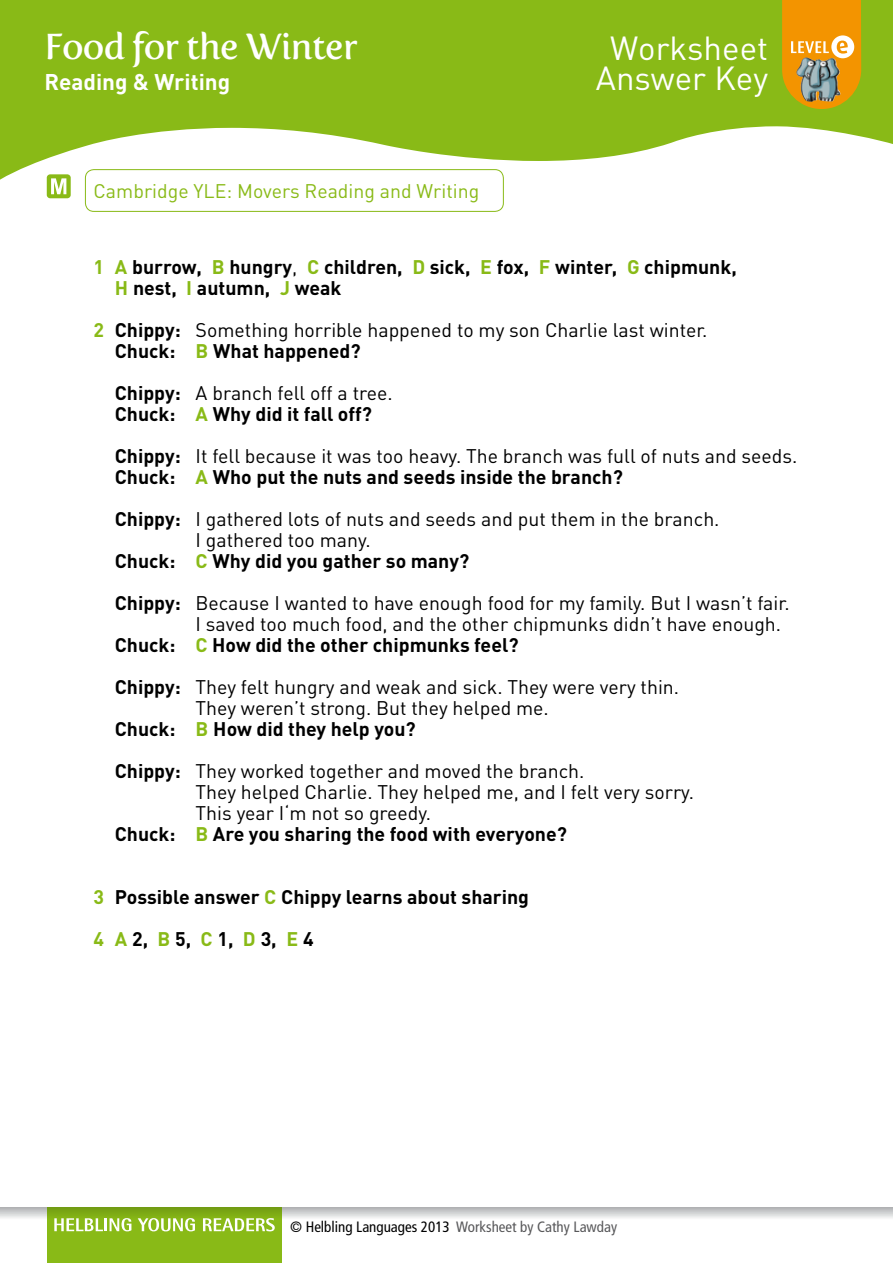
<style>
.page{position:relative;width:893px;height:1263px;background:#fff}
.page>*{position:absolute;margin:0;border:0;box-sizing:border-box;transform-origin:0 0}
.t1{font:36px "Fertigo Pro";letter-spacing:-.02em;color:#fff}
.t2{font:33px/30px "DINOT";color:#fff;text-align:center}
.t3{font:700 22.5px "DINOT";color:#fff}
.t4{font:19.5px/21px "DINOT";color:#000}
.t5{font:700 19.5px/21px "DINOT";color:#000}
.t6{font:19.5px "DINOT";color:#89ba17}
.t7{font:condensed 15px "Frutiger";color:#000}
.s1{color:#89ba17}
.s2{font-weight:400}
.s3{font-weight:700;color:#89ba17}
.s4{font-weight:700}
.s5{color:#58585a}
</style>
<div class="page">
<svg style="left:0;top:0;width:893px;height:180px;fill:#89ba17"></svg>
<svg style="left:782px;top:0;width:79px;height:109px;background:#e9a016"></svg>
<img style="left:796px;top:57px;width:45px;height:45px">
<div style="left:47px;top:174px;width:24px;height:24px;background:#89ba17;border-radius:3px"></div>
<svg style="left:51px;top:178px;width:15px;height:16px"></svg>
<div style="left:47px;top:1208px;width:234px;height:55px;background:#89ba17"></div>
<svg style="left:0;top:1208px;width:893px;height:29px"></svg>
<svg style="left:203px;top:1218px;width:72px;height:13px"></svg>
<div style="left:85px;top:169px;width:419px;height:43px;border:1px solid #89ba17;border-radius:9px"></div>
<h1 class="t1" style="left:44px;top:25px;width:315px">Food for the Winter</h1>
<p class="t3" style="left:44px;top:67px;width:187px">Reading &amp; Writing</p>
<p class="t6" style="left:94px;top:178px;width:387px">Cambridge YLE: Movers Reading and Writing</p>
<h2 class="t2" style="left:596px;top:32px;width:174px">Worksheet<br>Answer Key</h2>
<p class="t5" style="left:115px;top:256px;width:623px;text-indent:-21px"><span class="s1">1 A</span> burrow, <span class="s1">B</span> hungry<span class="s2">,</span> <span class="s1">C</span> children, <span class="s1">D</span> sick, <span class="s1">E</span> fox, <span class="s1">F</span> winter, <span class="s1">G</span> chipmunk,<br><span class="s1">H</span> nest, <span class="s1">I</span> autumn, <span class="s1">J</span> weak</p>
<p class="t4" style="left:115px;top:319px;width:594px;text-indent:-21px"><span class="s3">2</span> <span class="s4">Chippy:</span> Something horrible happened to my son Charlie last winter.<br><span class="s4">Chuck:</span> <span class="s3">B</span> <span class="s4">What happened?</span></p>
<p class="t5" style="left:115px;top:382px;width:279px">Chippy: <span class="s2">A branch fell off a tree.<br></span>Chuck: <span class="s1">A</span> Why did it fall off?</p>
<p class="t4" style="left:115px;top:445px;width:684px"><span class="s4">Chippy:</span> It fell because it was too heavy. The branch was full of nuts and seeds.<br><span class="s4">Chuck:</span> <span class="s3">A</span> <span class="s4">Who put the nuts and seeds inside the branch?</span></p>
<p class="t4" style="left:115px;top:508px;width:606px"><span class="s4">Chippy:</span> I gathered lots of nuts and seeds and put them in the branch.</p>
<p class="t4" style="left:196px;top:529px;width:177px">I gathered too many.</p>
<p class="t5" style="left:115px;top:550px;width:356px">Chuck: <span class="s1">C</span> Why did you gather so many?</p>
<p class="t4" style="left:115px;top:592px;width:676px"><span class="s4">Chippy:</span> Because I wanted to have enough food for my family. But I wasn’t fair.</p>
<p class="t4" style="left:196px;top:613px;width:587px">I saved too much food, and the other chipmunks didn’t have enough.</p>
<p class="t5" style="left:115px;top:634px;width:405px">Chuck: <span class="s1">C</span> How did the other chipmunks feel?</p>
<p class="t4" style="left:115px;top:676px;width:566px"><span class="s4">Chippy:</span> They felt hungry and weak and sick. They were very thin.</p>
<p class="t4" style="left:196px;top:697px;width:355px">They weren’t strong. But they helped me.</p>
<p class="t5" style="left:115px;top:718px;width:302px">Chuck: <span class="s1">B</span> How did they help you?</p>
<p class="t4" style="left:115px;top:760px;width:471px"><span class="s4">Chippy:</span> They worked together and moved the branch.</p>
<p class="t4" style="left:196px;top:781px;width:500px">They helped Charlie. They helped me, and I felt very sorry.</p>
<p class="t4" style="left:196px;top:802px;width:237px">This year I‘m not so greedy.</p>
<p class="t5" style="left:115px;top:823px;width:454px">Chuck: <span class="s1">B</span> Are you sharing the food with everyone?</p>
<p class="t5" style="left:94px;top:875px;width:437px;line-height:42px"><span class="s1">3</span> Possible answer <span class="s1">C</span> Chippy learns about sharing<br><span class="s1">4 A</span>2, <span class="s1">B</span>5, <span class="s1">C</span>1, <span class="s1">D</span>3, <span class="s1">E</span>4</p>
<p class="t7" style="left:290px;top:1218px;width:329px">© Helbling Languages 2013 <span class="s5">Worksheet by Cathy Lawday</span></p>
</div>
